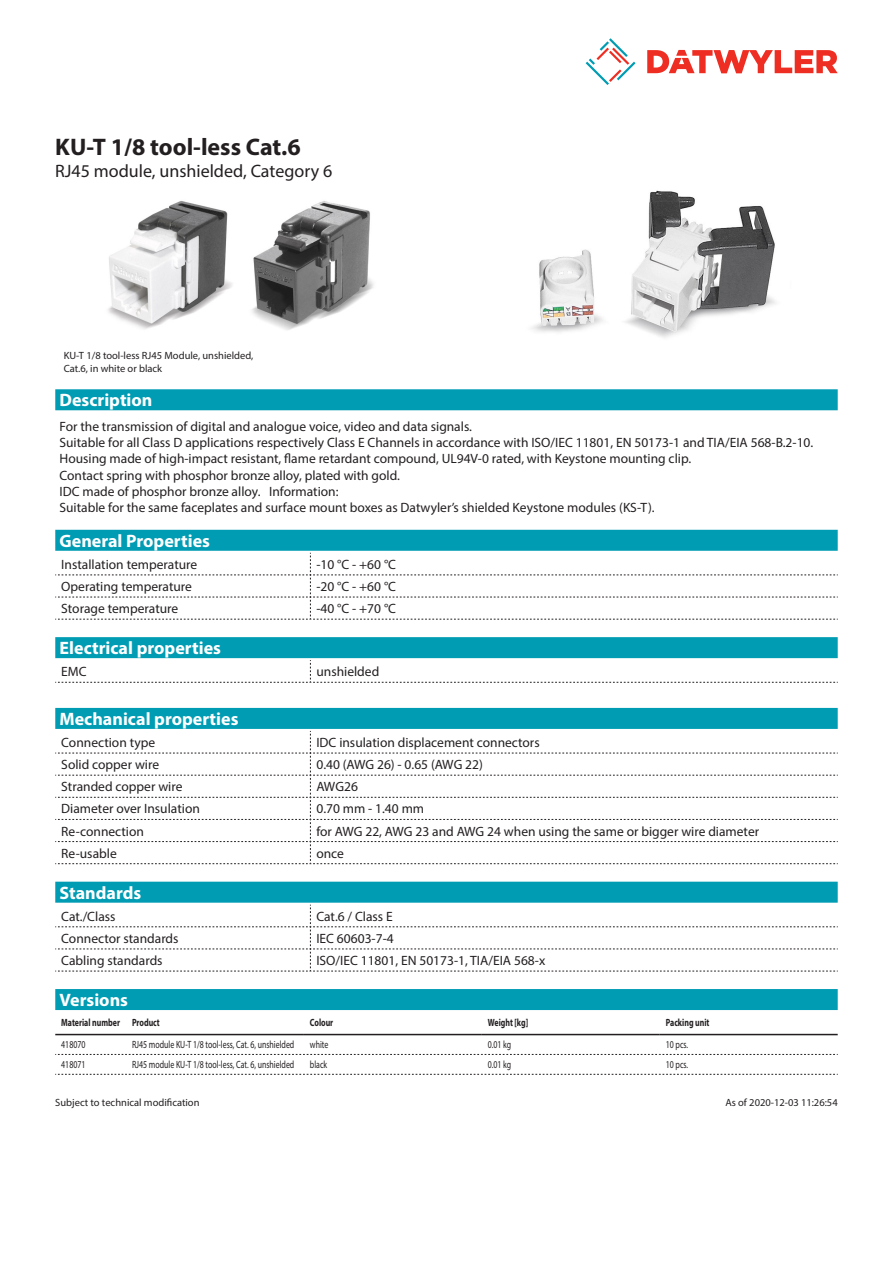
<style>
.page{position:relative;width:893px;height:1263px;background:#fff}
.page>*{position:absolute;margin:0;border:0;box-sizing:border-box;transform-origin:0 0}
.Product_Head{font:700 24px "Myriad Pro";color:#231f20}
.Standard_Head_Proper{font:700 18px "Myriad Pro";color:#fff}
.SubHead{font:18px "Myriad Pro";color:#231f20}
.Standard_text{font:13.5px/16.2px "Myriad Pro";color:#231f20}
.myriad_light_propert{font:13.5px "Myriad Pro";color:#231f20}
.myriadlight{font:10.5px "Myriad Pro";color:#231f20;scale:.75 1}
.imagetext{font:10.5px/12.6px "Myriad Pro";color:#231f20}
.Footnote{font:10.5px "Myriad Pro";color:#231f20}
.myriadbold{font:700 10.5px "Myriad Pro";color:#231f20;scale:.75 1}
</style>
<div class="page">
<svg style="left:586px;top:38px;width:49px;height:47px"></svg>
<svg style="left:647px;top:50px;width:191px;height:23px"></svg>
<div style="left:55px;top:882px;width:783px;height:21px;background:#009cb3"></div>
<svg style="left:55px;top:905px;width:783px;height:67px"></svg>
<div style="left:55px;top:708px;width:783px;height:21px;background:#009cb3"></div>
<svg style="left:55px;top:731px;width:783px;height:133px"></svg>
<img style="left:108px;top:201px;width:266px;height:129px">
<img style="left:531px;top:190px;width:245px;height:148px">
<div style="left:55px;top:989px;width:783px;height:21px;background:#009cb3"></div>
<hr style="left:55px;top:1034px;width:71px;height:1px;background:#231f20">
<hr style="left:126px;top:1034px;width:178px;height:1px;background:#231f20">
<hr style="left:304px;top:1034px;width:178px;height:1px;background:#231f20">
<hr style="left:482px;top:1034px;width:178px;height:1px;background:#231f20">
<hr style="left:660px;top:1034px;width:178px;height:1px;background:#231f20">
<svg style="left:55px;top:1054px;width:783px;height:1px"></svg>
<svg style="left:55px;top:1074px;width:783px;height:1px"></svg>
<div style="left:55px;top:389px;width:783px;height:21px;background:#009cb3"></div>
<div style="left:55px;top:530px;width:783px;height:21px;background:#009cb3"></div>
<svg style="left:55px;top:553px;width:783px;height:67px"></svg>
<div style="left:55px;top:637px;width:783px;height:21px;background:#009cb3"></div>
<svg style="left:55px;top:660px;width:783px;height:23px"></svg>
<p class="Product_Head" style="left:55px;top:131px;width:247px">KU-T 1/8 tool-less Cat.6</p>
<p class="SubHead" style="left:55px;top:160px;width:278px">RJ45 module, unshielded, Category 6</p>
<p class="imagetext" style="left:64px;top:349px;width:191px">KU-T 1/8 tool-less RJ45 Module, unshielded,<br>Cat.6, in white or black</p>
<p class="Standard_Head_Proper" style="left:60px;top:388px;width:94px">Description</p>
<p class="Standard_text" style="left:60px;top:418px;width:755px">For the transmission of digital and analogue voice, video and data signals.<br>Suitable for all Class D applications respectively Class E Channels in accordance with ISO/IEC 11801, EN 50173-1 and TIA/EIA 568-B.2-10.<br>Housing made of high-impact resistant, flame retardant compound, UL94V-0 rated, with Keystone mounting clip.<br>Contact spring with phosphor bronze alloy, plated with gold.<br>IDC made of phosphor bronze alloy. Information:<br>Suitable for the same faceplates and surface mount boxes as Datwyler’s shielded Keystone modules (KS-T).</p>
<p class="Standard_Head_Proper" style="left:60px;top:529px;width:152px">General Properties</p>
<p class="myriad_light_propert" style="left:61px;top:556px;width:137px">Installation temperature</p>
<p class="myriad_light_propert" style="left:316px;top:556px;width:81px">-10 °C - +60 °C</p>
<p class="myriad_light_propert" style="left:61px;top:578px;width:132px">Operating temperature</p>
<p class="myriad_light_propert" style="left:316px;top:578px;width:81px">-20 °C - +60 °C</p>
<p class="myriad_light_propert" style="left:61px;top:600px;width:119px">Storage temperature</p>
<p class="myriad_light_propert" style="left:316px;top:600px;width:81px">-40 °C - +70 °C</p>
<p class="Standard_Head_Proper" style="left:60px;top:636px;width:163px">Electrical properties</p>
<p class="myriad_light_propert" style="left:61px;top:663px;width:27px">EMC</p>
<p class="myriad_light_propert" style="left:316px;top:663px;width:64px">unshielded</p>
<p class="Standard_Head_Proper" style="left:60px;top:707px;width:180px">Mechanical properties</p>
<p class="myriad_light_propert" style="left:61px;top:734px;width:95px">Connection type</p>
<p class="myriad_light_propert" style="left:316px;top:734px;width:225px">IDC insulation displacement connectors</p>
<p class="myriad_light_propert" style="left:61px;top:756px;width:99px">Solid copper wire</p>
<p class="myriad_light_propert" style="left:316px;top:756px;width:168px">0.40 (AWG 26) - 0.65 (AWG 22)</p>
<p class="myriad_light_propert" style="left:61px;top:778px;width:123px">Stranded copper wire</p>
<p class="myriad_light_propert" style="left:316px;top:778px;width:43px">AWG26</p>
<p class="myriad_light_propert" style="left:61px;top:800px;width:140px">Diameter over Insulation</p>
<p class="myriad_light_propert" style="left:316px;top:800px;width:109px">0.70 mm - 1.40 mm</p>
<p class="myriad_light_propert" style="left:61px;top:823px;width:84px">Re-connection</p>
<p class="myriad_light_propert" style="left:316px;top:823px;width:444px">for AWG 22, AWG 23 and AWG 24 when using the same or bigger wire diameter</p>
<p class="myriad_light_propert" style="left:61px;top:845px;width:57px">Re-usable</p>
<p class="myriad_light_propert" style="left:316px;top:845px;width:29px">once</p>
<p class="Standard_Head_Proper" style="left:60px;top:881px;width:83px">Standards</p>
<p class="myriad_light_propert" style="left:61px;top:908px;width:56px">Cat./Class</p>
<p class="myriad_light_propert" style="left:316px;top:908px;width:78px">Cat.6 / Class E</p>
<p class="myriad_light_propert" style="left:61px;top:930px;width:119px">Connector standards</p>
<p class="myriad_light_propert" style="left:316px;top:930px;width:79px">IEC 60603-7-4</p>
<p class="myriad_light_propert" style="left:61px;top:952px;width:103px">Cabling standards</p>
<p class="myriad_light_propert" style="left:316px;top:952px;width:230px">ISO/IEC 11801, EN 50173-1, TIA/EIA 568-x</p>
<p class="Standard_Head_Proper" style="left:60px;top:988px;width:70px">Versions</p>
<p class="myriadbold" style="left:61px;top:1015px;width:80px">Material number</p>
<p class="myriadbold" style="left:132px;top:1015px;width:39px">Product</p>
<p class="myriadbold" style="left:310px;top:1015px;width:33px">Colour</p>
<p class="myriadbold" style="left:488px;top:1015px;width:55px">Weight [kg]</p>
<p class="myriadbold" style="left:666px;top:1015px;width:60px">Packing unit</p>
<p class="myriadlight" style="left:61px;top:1038px;width:34px">418070</p>
<p class="myriadlight" style="left:132px;top:1038px;width:218px">RJ45 module KU-T 1/8 tool-less, Cat. 6, unshielded</p>
<p class="myriadlight" style="left:310px;top:1038px;width:26px">white</p>
<p class="myriadlight" style="left:488px;top:1038px;width:33px">0.01 kg</p>
<p class="myriadlight" style="left:666px;top:1038px;width:31px">10 pcs.</p>
<p class="myriadlight" style="left:61px;top:1058px;width:34px">418071</p>
<p class="myriadlight" style="left:132px;top:1058px;width:218px">RJ45 module KU-T 1/8 tool-less, Cat. 6, unshielded</p>
<p class="myriadlight" style="left:310px;top:1058px;width:25px">black</p>
<p class="myriadlight" style="left:488px;top:1058px;width:33px">0.01 kg</p>
<p class="myriadlight" style="left:666px;top:1058px;width:31px">10 pcs.</p>
<p class="Footnote" style="left:55px;top:1096px;width:146px">Subject to technical modification</p>
<p class="Footnote" style="left:725px;top:1096px;width:114px">As of 2020-12-03 11:26:54</p>
</div>
